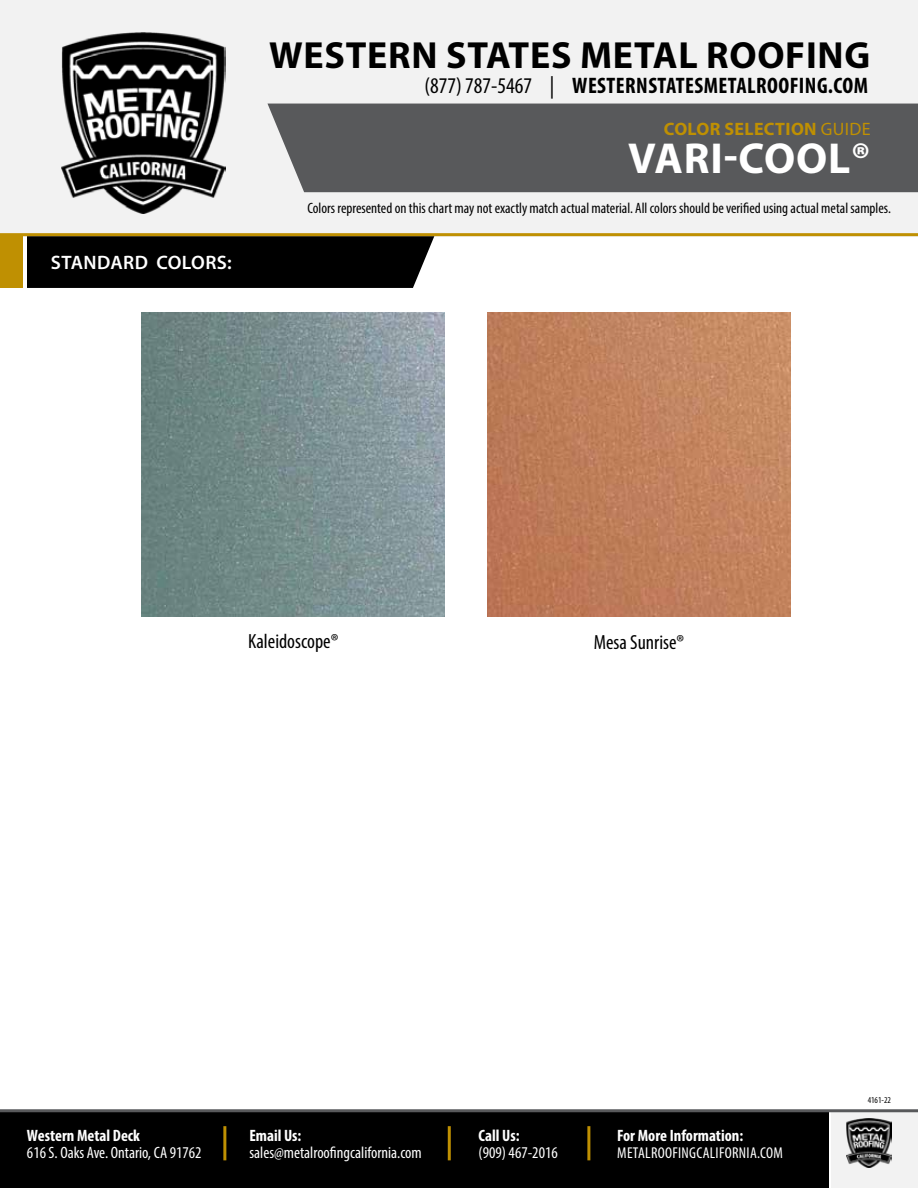
<style>
.page{position:relative;width:918px;height:1188px;background:#fff}
.page>*{position:absolute;margin:0;border:0;box-sizing:border-box;transform-origin:0 0}
.t1{font:700 43.5px "Myriad Pro";letter-spacing:.02em;color:#fff}
.t2{font:700 37.95px "Myriad Pro";letter-spacing:.02em;color:#000}
.t3{font:700 condensed 22.5px "Myriad Pro";letter-spacing:.02em;color:#000}
.t4{font:condensed 20.55px "Myriad Pro";color:#000}
.t5{font:600 19.5px "Myriad Pro";letter-spacing:.02em;color:#fff}
.t6{font:700 18px "Myriad Pro";letter-spacing:.02em;color:#bf9002}
.t7{font:condensed 16.5px "Myriad Pro";color:#fff}
.t8{font:700 condensed 16.5px "Myriad Pro";color:#fff}
.t9{font:condensed 15.75px "Myriad Pro";letter-spacing:.02em;color:#fff}
.t10{font:condensed 15px "Myriad Pro";color:#000}
.t11{font:condensed 9px "Myriad Pro";color:#000}
.s1{font-weight:400}
</style>
<div class="page">
<div style="left:831px;top:1111px;width:87px;height:77px;background:#f2f2f2"></div>
<div style="left:0;top:1111px;width:828px;height:77px;background:#000"></div>
<hr style="left:223px;top:1126px;width:3px;height:34px;background:#bf9002">
<hr style="left:448px;top:1126px;width:3px;height:34px;background:#bf9002">
<hr style="left:587px;top:1126px;width:3px;height:34px;background:#bf9002">
<img style="left:846px;top:1119px;width:45px;height:49px">
<hr style="left:0;top:1109px;width:918px;height:3px;background:#58595b">
<div style="left:0;top:0;width:918px;height:236px;background:#f2f2f2"></div>
<img style="left:61px;top:32px;width:165px;height:181px">
<div style="left:27px;top:236px;width:407px;height:52px;background:#000"></div>
<div style="left:0;top:236px;width:22px;height:52px;background:#bf9002"></div>
<div style="left:267px;top:104px;width:651px;height:88px;background:#58595b"></div>
<hr style="left:0;top:233px;width:918px;height:3px;background:#bf9002">
<img style="left:487px;top:313px;width:304px;height:303px">
<img style="left:142px;top:313px;width:303px;height:303px">
<h3 class="t5" style="left:51px;top:250px;width:182px">STANDARD COLORS:</h3>
<h2 class="t2" style="left:269px;top:30px;width:603px">WESTERN STATES METAL ROOFING</h2>
<h3 class="t3" style="left:424px;top:71px;width:445px"><span class="s1">(877) 787-5467 |</span> WESTERNSTATESMETALROOFING.COM</h3>
<p class="t6" style="left:664px;top:118px;width:208px">COLOR SELECTION <span class="s1">GUIDE</span></p>
<h1 class="t1" style="left:628px;top:130px;width:244px">VARI-COOL®</h1>
<p class="t10" style="left:308px;top:199px;width:585px">Colors represented on this chart may not exactly match actual material. All colors should be verified using actual metal samples.</p>
<h3 class="t4" style="left:248px;top:629px;width:92px">Kaleidoscope®</h3>
<h3 class="t4" style="left:594px;top:629px;width:92px">Mesa Sunrise®</h3>
<p class="t8" style="left:27px;top:1125px;width:115px">Western Metal Deck</p>
<p class="t7" style="left:27px;top:1143px;width:176px">616 S. Oaks Ave. Ontario, CA 91762</p>
<p class="t8" style="left:249px;top:1125px;width:53px">Email Us:</p>
<p class="t7" style="left:249px;top:1143px;width:174px">sales@metalroofingcalifornia.com</p>
<p class="t8" style="left:479px;top:1125px;width:42px">Call Us:</p>
<p class="t7" style="left:479px;top:1143px;width:81px">(909) 467-2016</p>
<p class="t8" style="left:617px;top:1125px;width:128px">For More Information:</p>
<p class="t9" style="left:617px;top:1143px;width:167px">METALROOFINGCALIFORNIA.COM</p>
<p class="t11" style="left:868px;top:1095px;width:25px">4161-22</p>
</div>
